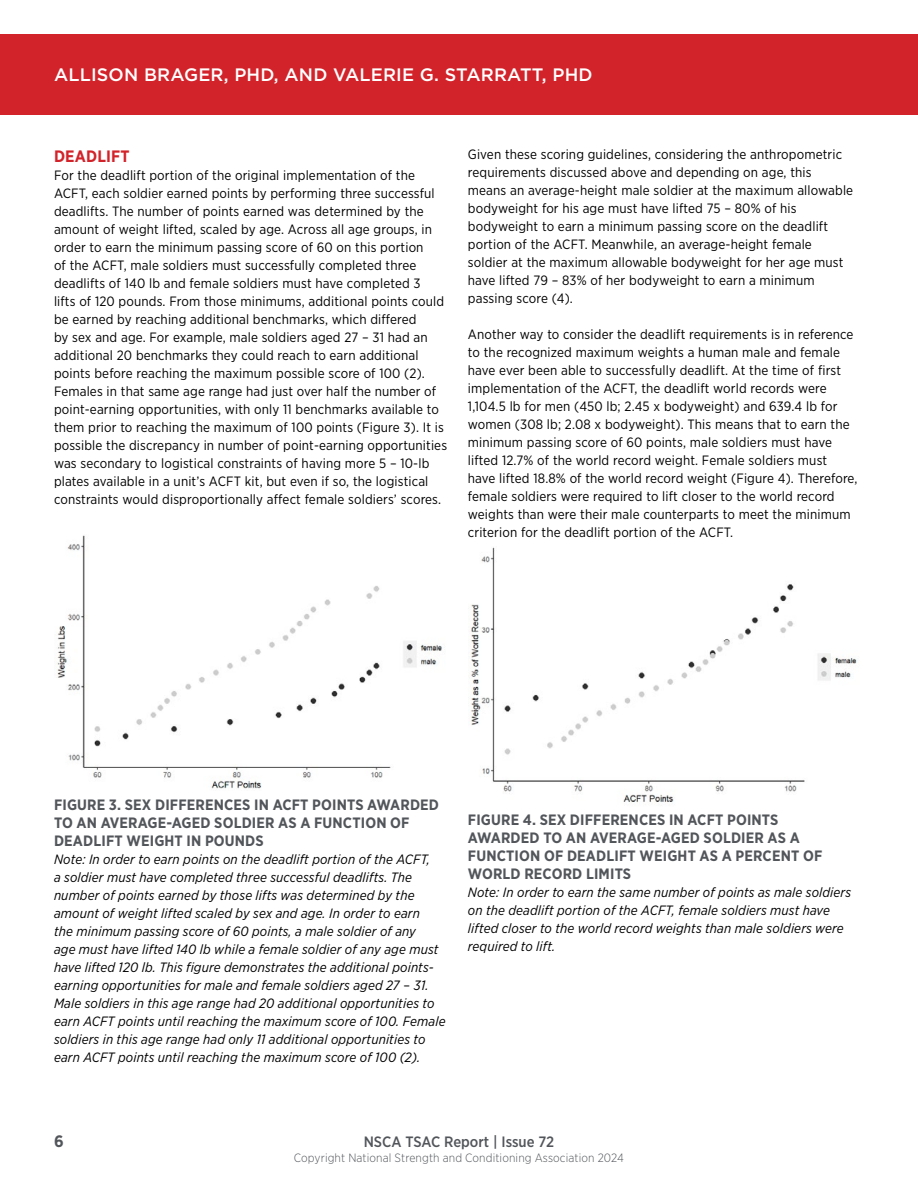
<style>
.page{position:relative;width:918px;height:1188px;background:#fff}
.page>*{position:absolute;margin:0;border:0;box-sizing:border-box;transform-origin:0 0}
.t1{font:500 18px "Gotham";letter-spacing:.01em;color:#fff}
.t2{font:700 16.5px "Gotham Narrow";letter-spacing:.01em;color:#d2232a}
.t3{font:700 16.5px "Gotham Narrow";color:#52555a}
.t4{font:700 15px/18px "Gotham Narrow";letter-spacing:.01em;color:#52555a}
.t5{font:500 15px "Gotham Narrow";color:#52555a}
.t6{font:13.5px/18px "Gotham Narrow";letter-spacing:.01em;color:#000}
.t7{font:italic 13.5px/18px "Gotham Narrow";letter-spacing:.01em;color:#000}
.t8{font:300 12px "Gotham Narrow";letter-spacing:.01em;color:#52555a}
.s1{font-style:normal}
</style>
<div class="page">
<div style="left:0;top:34px;width:918px;height:81px;background:#d2232a"></div>
<img style="left:56px;top:535px;width:386px;height:254px">
<img style="left:470px;top:547px;width:387px;height:256px">
<h1 class="t1" style="left:54px;top:63px;width:540px">ALLISON BRAGER, PHD, AND VALERIE G. STARRATT, PHD</h1>
<p class="t2" style="left:54px;top:145px;width:77px">DEADLIFT</p>
<p class="t6" style="left:54px;top:166px;width:395px">For the deadlift portion of the original implementation of the ACFT, each soldier earned points by performing three successful deadlifts. The number of points earned was determined by the amount of weight lifted, scaled by age. Across all age groups, in order to earn the minimum passing score of 60 on this portion<br>of the ACFT, male soldiers must successfully completed three deadlifts of 140 lb and female soldiers must have completed 3<br>lifts of 120 pounds. From those minimums, additional points could be earned by reaching additional benchmarks, which differed<br>by sex and age. For example, male soldiers aged 27 – 31 had an additional 20 benchmarks they could reach to earn additional points before reaching the maximum possible score of 100 (2).<br>Females in that same age range had just over half the number of point-earning opportunities, with only 11 benchmarks available to them prior to reaching the maximum of 100 points (Figure 3). It is possible the discrepancy in number of point-earning opportunities was secondary to logistical constraints of having more 5 – 10-lb plates available in a unit’s ACFT kit, but even if so, the logistical constraints would disproportionally affect female soldiers’ scores.</p>
<p class="t6" style="left:468px;top:145px;width:387px">Given these scoring guidelines, considering the anthropometric requirements discussed above and depending on age, this means an average-height male soldier at the maximum allowable bodyweight for his age must have lifted 75 – 80% of his bodyweight to earn a minimum passing score on the deadlift portion of the ACFT. Meanwhile, an average-height female soldier at the maximum allowable bodyweight for her age must have lifted 79 – 83% of her bodyweight to earn a minimum passing score (4).</p>
<p class="t6" style="left:468px;top:325px;width:391px">Another way to consider the deadlift requirements is in reference to the recognized maximum weights a human male and female have ever been able to successfully deadlift. At the time of first implementation of the ACFT, the deadlift world records were 1,104.5 lb for men (450 lb; 2.45 x bodyweight) and 639.4 lb for women (308 lb; 2.08 x bodyweight). This means that to earn the minimum passing score of 60 points, male soldiers must have lifted 12.7% of the world record weight. Female soldiers must have lifted 18.8% of the world record weight (Figure 4). Therefore, female soldiers were required to lift closer to the world record weights than were their male counterparts to meet the minimum criterion for the deadlift portion of the ACFT.</p>
<p class="t4" style="left:54px;top:795px;width:387px">FIGURE 3. SEX DIFFERENCES IN ACFT POINTS AWARDED<br>TO AN AVERAGE-AGED SOLDIER AS A FUNCTION OF<br>DEADLIFT WEIGHT IN POUNDS</p>
<p class="t7" style="left:54px;top:850px;width:393px">Note: In order to earn points on the deadlift portion of the ACFT,<br>a soldier must have completed three successful deadlifts. The number of points earned by those lifts was determined by the amount of weight lifted scaled by sex and age. In order to earn<br>the minimum passing score of 60 points, a male soldier of any<br>age must have lifted 140 lb while a female soldier of any age must have lifted 120 lb. This figure demonstrates the additional points&shy;earning opportunities for male and female soldiers aged 27 <span class="s1">–</span> 31.<br>Male soldiers in this age range had 20 additional opportunities to earn ACFT points until reaching the maximum score of 100. Female soldiers in this age range had only 11 additional opportunities to earn ACFT points until reaching the maximum score of 100 (2).</p>
<p class="t4" style="left:468px;top:811px;width:356px">FIGURE 4. SEX DIFFERENCES IN ACFT POINTS AWARDED TO AN AVERAGE-AGED SOLDIER AS A FUNCTION OF DEADLIFT WEIGHT AS A PERCENT OF WORLD RECORD LIMITS</p>
<p class="t7" style="left:468px;top:883px;width:385px">Note: In order to earn the same number of points as male soldiers on the deadlift portion of the ACFT, female soldiers must have lifted closer to the world record weights than male soldiers were required to lift.</p>
<p class="t3" style="left:54px;top:1130px;width:11px">6</p>
<p class="t5" style="left:364px;top:1132px;width:192px">NSCA TSAC Report | Issue 72</p>
<p class="t8" style="left:294px;top:1150px;width:332px">Copyright National Strength and Conditioning Association 2024</p>
</div>
